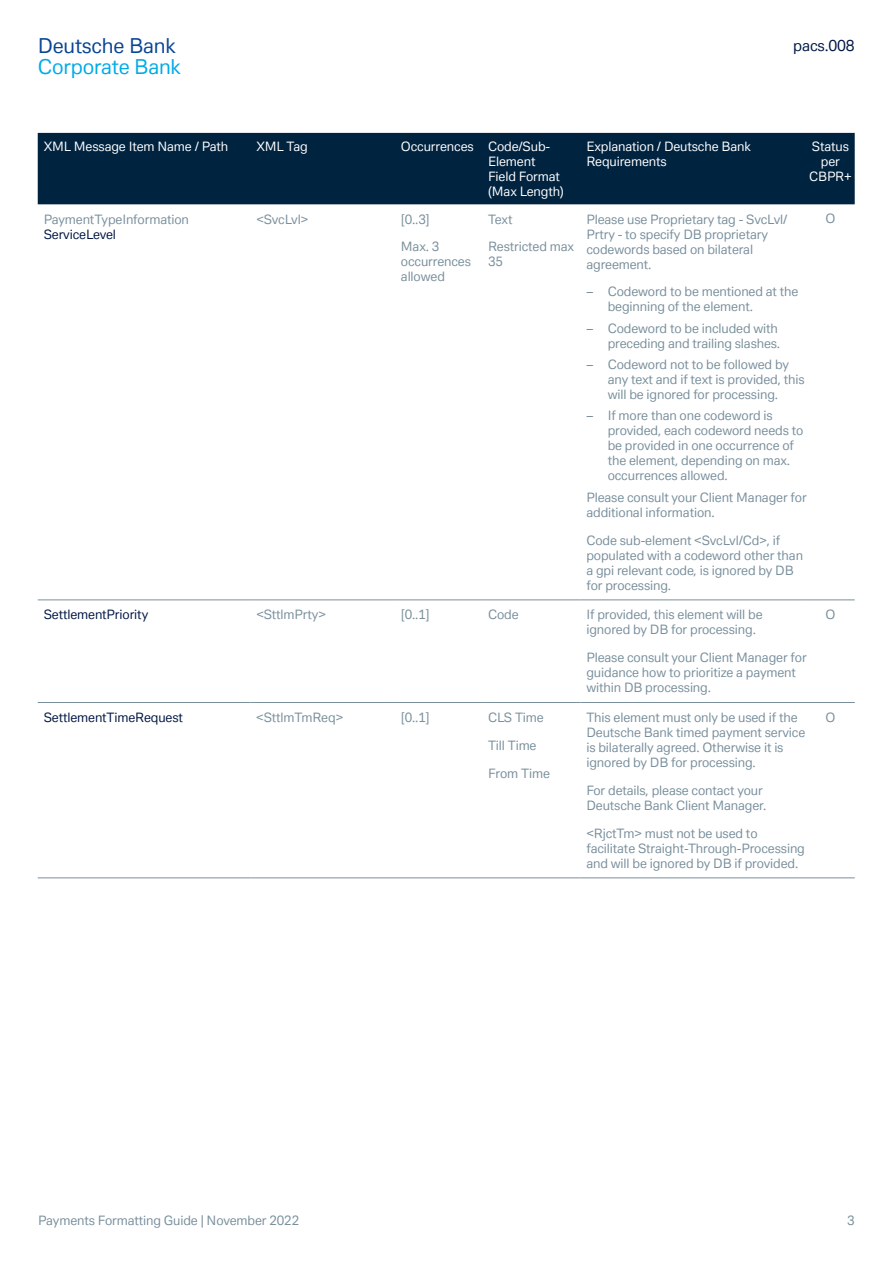
<style>
.page{position:relative;width:893px;height:1263px;background:#fff}
.page>*{position:absolute;margin:0;border:0;box-sizing:border-box;transform-origin:0 0}
.t1{font:20.25px "Deutsche Bank Text";letter-spacing:-.01em;color:#00abe7}
.t2{font:20.25px "Deutsche Bank Text";letter-spacing:-.01em;color:#094594}
.t3{font:15px "Deutsche Bank Text";letter-spacing:-.01em;color:#001643}
.t4{font:12.75px/15px "Deutsche Bank Text";letter-spacing:-.01em;color:#798f9c}
.t5{font:12.75px/15px "Deutsche Bank Text";letter-spacing:-.01em;color:#fff}
.t6{font:12.75px "Deutsche Bank Text";letter-spacing:-.01em;color:#001643}
</style>
<div class="page">
<div style="left:38px;top:133px;width:817px;height:71px;background:#002340"></div>
<hr style="left:38px;top:599px;width:212px;height:1px;background:#798f9c">
<hr style="left:250px;top:599px;width:145px;height:1px;background:#798f9c">
<hr style="left:395px;top:599px;width:87px;height:1px;background:#798f9c">
<hr style="left:482px;top:599px;width:98px;height:1px;background:#798f9c">
<hr style="left:580px;top:599px;width:228px;height:1px;background:#798f9c">
<hr style="left:808px;top:599px;width:47px;height:1px;background:#798f9c">
<hr style="left:38px;top:702px;width:212px;height:1px;background:#798f9c">
<hr style="left:250px;top:702px;width:145px;height:1px;background:#798f9c">
<hr style="left:395px;top:702px;width:87px;height:1px;background:#798f9c">
<hr style="left:482px;top:702px;width:98px;height:1px;background:#798f9c">
<hr style="left:580px;top:702px;width:228px;height:1px;background:#798f9c">
<hr style="left:808px;top:702px;width:47px;height:1px;background:#798f9c">
<hr style="left:38px;top:877px;width:212px;height:1px;background:#798f9c">
<hr style="left:250px;top:877px;width:145px;height:1px;background:#798f9c">
<hr style="left:395px;top:877px;width:87px;height:1px;background:#798f9c">
<hr style="left:482px;top:877px;width:98px;height:1px;background:#798f9c">
<hr style="left:580px;top:877px;width:228px;height:1px;background:#798f9c">
<hr style="left:808px;top:877px;width:47px;height:1px;background:#798f9c">
<h1 class="t2" style="left:38px;top:33px;width:140px">Deutsche Bank</h1>
<h1 class="t1" style="left:38px;top:53px;width:145px">Corporate Bank</h1>
<p class="t3" style="left:793px;top:36px;width:63px">pacs.008</p>
<p class="t5" style="left:44px;top:138px;width:186px">XML Message Item Name / Path</p>
<p class="t5" style="left:256px;top:138px;width:53px">XML Tag</p>
<p class="t5" style="left:488px;top:138px;width:77px;text-indent:-87px">Occurrences Code/Sub-<br>Element<br>Field Format (Max Length)</p>
<p class="t5" style="left:586px;top:138px;width:166px">Explanation / Deutsche Bank<br>Requirements</p>
<p class="t5" style="left:809px;top:138px;width:44px;text-align:center">Status per<br>CBPR+</p>
<p class="t4" style="left:44px;top:211px;width:147px">PaymentTypeInformation</p>
<p class="t6" style="left:44px;top:226px;width:74px">ServiceLevel</p>
<p class="t4" style="left:256px;top:211px;width:53px">&lt;SvcLvl&gt;</p>
<p class="t4" style="left:401px;top:205px;width:40px;line-height:27.8px">[0..3]<br>Max. 3</p>
<p class="t4" style="left:401px;top:254px;width:72px">occurrences allowed</p>
<p class="t4" style="left:825px;top:211px;width:11px">O</p>
<p class="t4" style="left:586px;top:211px;width:203px">Please use Proprietary tag - SvcLvl/<br>Prtry - to specify DB proprietary codewords based on bilateral agreement.</p>
<p class="t4" style="left:608px;top:284px;width:192px;text-indent:-21px">– Codeword to be mentioned at the beginning of the element.</p>
<p class="t4" style="left:586px;top:320px;width:195px;text-align:right">– Codeword to be included with preceding and trailing slashes.</p>
<p class="t4" style="left:608px;top:357px;width:199px;text-indent:-21px">– Codeword not to be followed by any text and if text is provided, this will be ignored for processing.</p>
<p class="t4" style="left:608px;top:408px;width:197px;text-indent:-21px">– If more than one codeword is provided, each codeword needs to be provided in one occurrence of the element, depending on max. occurrences allowed.</p>
<p class="t4" style="left:586px;top:489px;width:222px">Please consult your Client Manager for additional information.</p>
<p class="t4" style="left:586px;top:532px;width:218px">Code sub-element &lt;SvcLvl/Cd&gt;, if populated with a codeword other than a gpi relevant code, is ignored by DB for processing.</p>
<p class="t4" style="left:488px;top:205px;width:88px;line-height:27.8px">Text<br>Restricted max</p>
<p class="t4" style="left:488px;top:254px;width:16px">35</p>
<p class="t6" style="left:44px;top:607px;width:106px">SettlementPriority</p>
<p class="t4" style="left:256px;top:607px;width:71px">&lt;SttlmPrty&gt;</p>
<p class="t4" style="left:401px;top:607px;width:30px">[0..1]</p>
<p class="t4" style="left:488px;top:607px;width:32px">Code</p>
<p class="t4" style="left:586px;top:607px;width:178px">If provided, this element will be ignored by DB for processing.</p>
<p class="t4" style="left:586px;top:650px;width:222px">Please consult your Client Manager for guidance how to prioritize a payment within DB processing.</p>
<p class="t6" style="left:44px;top:709px;width:141px">SettlementTimeRequest</p>
<p class="t4" style="left:256px;top:710px;width:88px">&lt;SttlmTmReq&gt;</p>
<p class="t4" style="left:401px;top:710px;width:30px">[0..1]</p>
<p class="t4" style="left:488px;top:703px;width:63px;line-height:27.8px">CLS Time<br>Till Time<br>From Time</p>
<p class="t4" style="left:586px;top:710px;width:220px">This element must only be used if the Deutsche Bank timed payment service is bilaterally agreed. Otherwise it is ignored by DB for processing.</p>
<p class="t4" style="left:586px;top:782px;width:182px">For details, please contact your<br>Deutsche Bank Client Manager.</p>
<p class="t4" style="left:586px;top:825px;width:220px">&lt;RjctTm&gt; must not be used to facilitate Straight-Through-Processing and will be ignored by DB if provided.</p>
<p class="t4" style="left:825px;top:607px;width:11px">O</p>
<p class="t4" style="left:825px;top:710px;width:11px">O</p>
<p class="t4" style="left:38px;top:1212px;width:262px">Payments Formatting Guide | November 2022</p>
<p class="t4" style="left:847px;top:1212px;width:9px">3</p>
</div>
